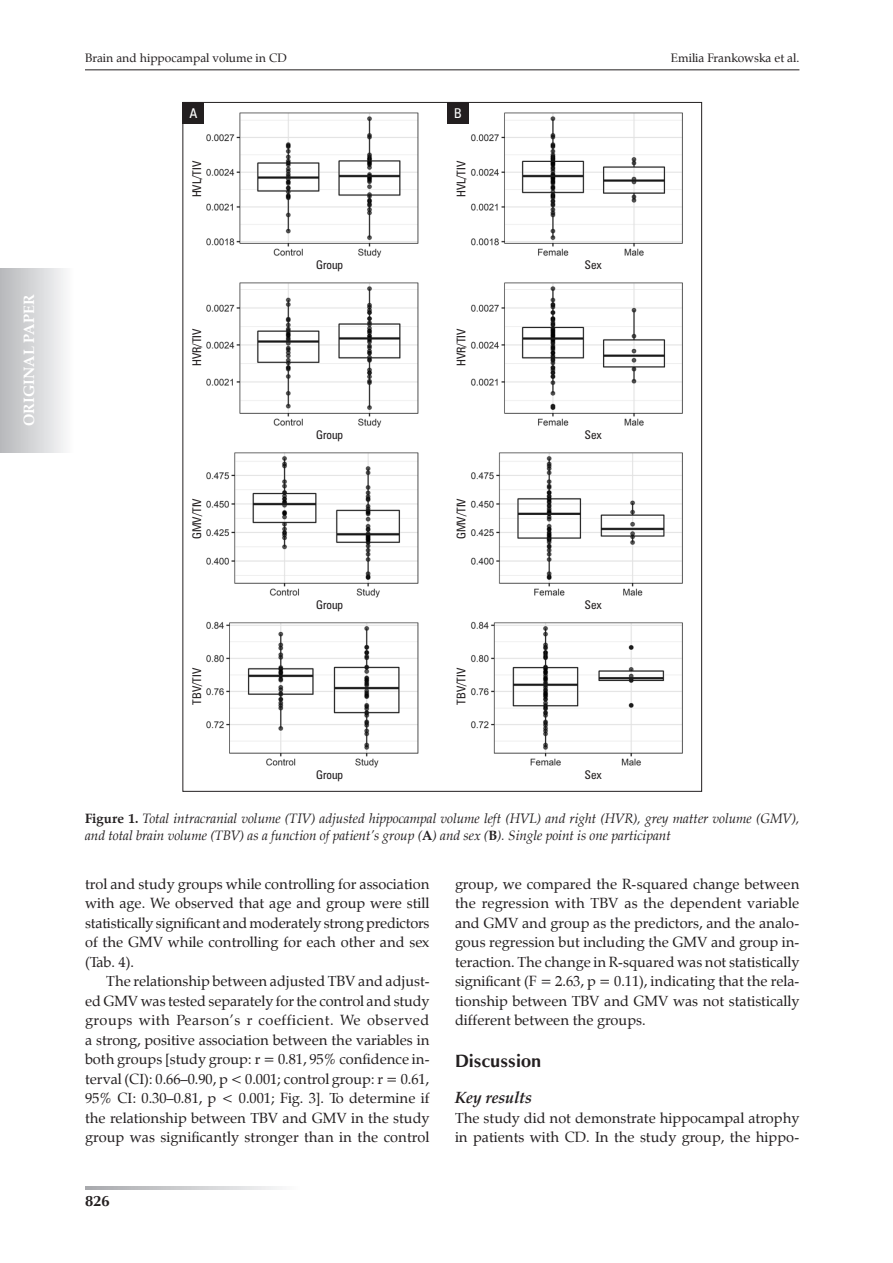
<style>
.page{position:relative;width:893px;height:1263px;background:#fff}
.page>*{position:absolute;margin:0;border:0;box-sizing:border-box;transform-origin:0 0}
.t1{font:700 18px "Zapf Humnst EU";color:#231f20}
.t2{font:italic 700 16.2px "Zapf Calligr EU";color:#231f20}
.t3{font:700 15px "Zapf Calligr EU";color:#fff}
.t4{font:700 15px "Zapf Humnst EU";color:#231f20}
.t5{font:14.55px/19.5px "Zapf Calligr EU";color:#231f20;text-align:justify}
.t6{font:italic 13.5px/17px "Zapf Calligr EU";color:#231f20}
.t7{font:13.5px "Zurich Cn EU";color:#fff}
.t8{font:12px "Zurich Cn EU";color:#231f20}
.t9{font:12px "Zapf Calligr EU";color:#231f20}
.s1{font-weight:700;font-style:normal}
</style>
<div class="page">
<svg style="left:85px;top:1186px;width:194px;height:3px"></svg>
<div style="left:0;top:269px;width:73px;height:183px;background:linear-gradient(to right,#b6b8bb,#fbfbfc)"></div>
<hr style="left:85px;top:69px;width:714px;height:1px;background:#231f20">
<img style="left:206px;top:112px;width:213px;height:656px">
<img style="left:470px;top:112px;width:213px;height:654px">
<div style="left:183px;top:102px;width:21px;height:22px;background:#231f20"></div>
<div style="left:447px;top:102px;width:22px;height:22px;background:#231f20"></div>
<p class="t3" style="left:20px;top:426px;width:133px;rotate:-90deg">Original paper</p>
<p class="t9" style="left:85px;top:50px;width:203px">Brain and hippocampal volume in CD</p>
<p class="t9" style="left:671px;top:50px;width:130px">Emilia Frankowska et al.</p>
<p class="t7" style="left:189px;top:105px;width:9px">A</p>
<p class="t7" style="left:454px;top:105px;width:9px">B</p>
<p class="t8" style="left:190px;top:197px;width:38px;rotate:-90deg">HVL/TIV</p>
<p class="t8" style="left:454px;top:197px;width:38px;rotate:-90deg">HVL/TIV</p>
<p class="t8" style="left:316px;top:257px;width:29px">Group</p>
<p class="t8" style="left:585px;top:257px;width:19px">Sex</p>
<p class="t8" style="left:190px;top:366px;width:39px;rotate:-90deg">HVR/TIV</p>
<p class="t8" style="left:454px;top:366px;width:39px;rotate:-90deg">HVR/TIV</p>
<p class="t8" style="left:316px;top:427px;width:29px">Group</p>
<p class="t8" style="left:585px;top:427px;width:19px">Sex</p>
<p class="t8" style="left:190px;top:539px;width:42px;rotate:-90deg">GMV/TIV</p>
<p class="t8" style="left:454px;top:539px;width:42px;rotate:-90deg">GMV/TIV</p>
<p class="t8" style="left:316px;top:597px;width:29px">Group</p>
<p class="t8" style="left:585px;top:597px;width:19px">Sex</p>
<p class="t8" style="left:190px;top:705px;width:38px;rotate:-90deg">TBV/TIV</p>
<p class="t8" style="left:454px;top:705px;width:38px;rotate:-90deg">TBV/TIV</p>
<p class="t8" style="left:316px;top:767px;width:29px">Group</p>
<p class="t8" style="left:585px;top:767px;width:19px">Sex</p>
<p class="t6" style="left:85px;top:810px;width:716px"><span class="s1">Figure 1.</span> Total intracranial volume (TIV) adjusted hippocampal volume left (HVL) and right (HVR), grey matter volume (GMV), and total brain volume (TBV) as a function of patient’s group (<span class="s1">A</span>) and sex (<span class="s1">B</span>). Single point is one participant</p>
<p class="t5" style="left:85px;top:874px;width:346px">trol and study groups while controlling for association with age. We observed that age and group were still statistically significant and moderately strong predictors of the GMV while controlling for each other and sex (Tab. 4).</p>
<p class="t5" style="left:85px;top:972px;width:346px;text-indent:21px">The relationship between adjusted TBV and adjust&shy;ed GMV was tested separately for the control and study groups with Pearson’s r coefficient. We observed a strong, positive association between the variables in both groups [study group: r = 0.81, 95% confidence in&shy;terval (CI): 0.66–0.90, p &lt; 0.001; control group: r = 0.61, 95% CI: 0.30–0.81, p &lt; 0.001; Fig. 3]. To determine if the relationship between TBV and GMV in the study group was significantly stronger than in the control</p>
<p class="t4" style="left:85px;top:1191px;width:26px">826</p>
<p class="t5" style="left:455px;top:874px;width:346px">group, we compared the R-squared change between the regression with TBV as the dependent variable and GMV and group as the predictors, and the analo&shy;gous regression but including the GMV and group in&shy;teraction. The change in R-squared was not statistically significant (F = 2.63, p = 0.11), indicating that the rela&shy;tionship between TBV and GMV was not statistically different between the groups.</p>
<p class="t1" style="left:455px;top:1049px;width:88px">Discussion</p>
<p class="t2" style="left:455px;top:1087px;width:79px">Key results</p>
<p class="t5" style="left:455px;top:1108px;width:346px">The study did not demonstrate hippocampal atrophy in patients with CD. In the study group, the hippo-</p>
</div>
